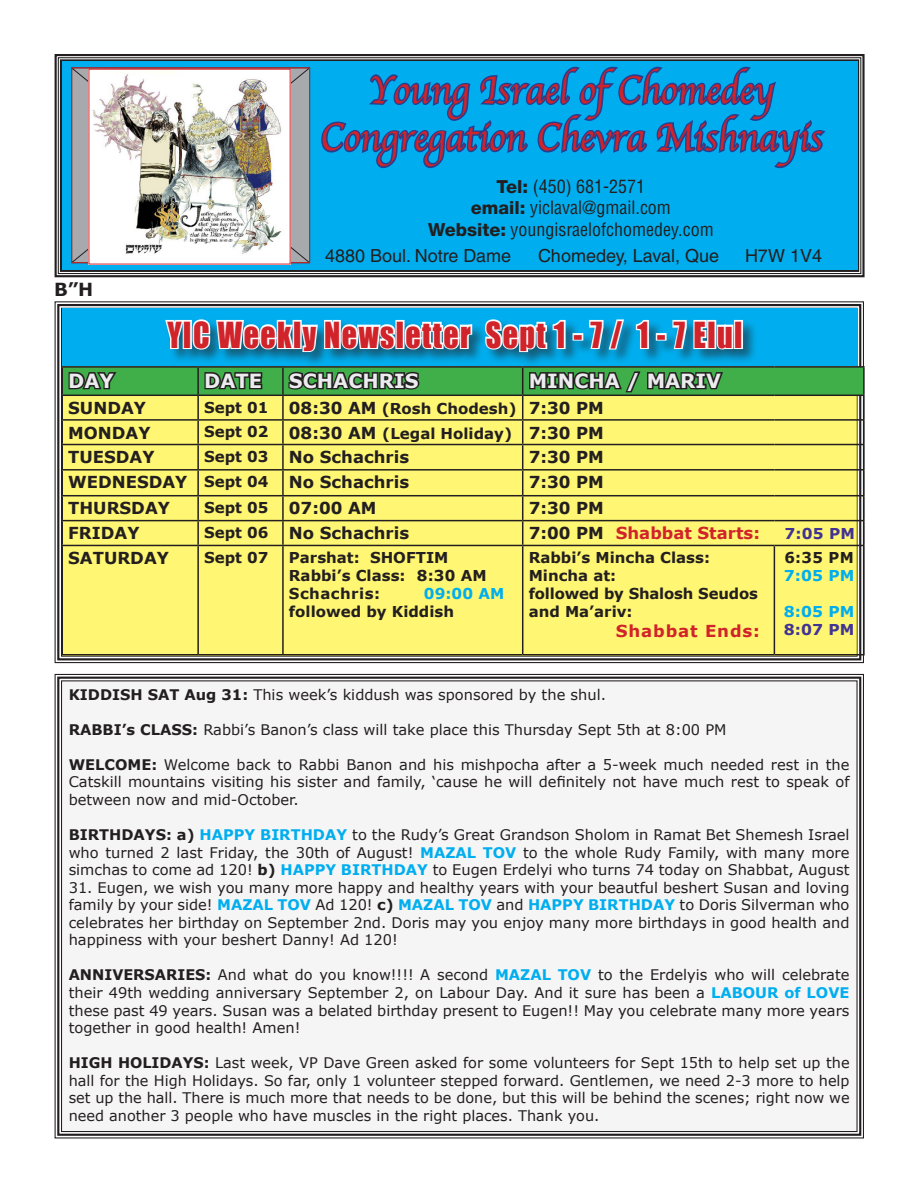
<style>
.page{position:relative;width:918px;height:1188px;background:#fff}
.page>*{position:absolute;margin:0;border:0;box-sizing:border-box;transform-origin:0 0}
.t1{font:40.2px "Apple Chancery";color:#d1232a;scale:.93 1}
.t2{font:33px "Impact";letter-spacing:.05em;color:#d1232a;scale:.91 1}
.t3{font:700 19.5px "Verdana";color:#ececee}
.t4{font:condensed 18px "Helvetica LT Std";color:#231f20}
.t5{font:18px "Helvetica LT Std";color:#231f20}
.t6{font:700 18px "Verdana";color:#231f20}
.t7{font:700 16.5px "Verdana";color:#231f20}
.t8{font:700 16.5px "Verdana";color:#d1232a}
.t9{font:700 16.5px "Verdana";letter-spacing:.05em;color:#d1232a}
.t10{font:700 15px "Verdana";color:#231f20}
.t11{font:700 15px "Verdana";color:#00aeef}
.t12{font:700 15px "Verdana";letter-spacing:.03em;color:#231f20}
.t13{font:700 15px "Verdana";color:#423293}
.t14{font:700 15px "Verdana";color:#423493}
.t15{font:14.7px/17.5px "Verdana";color:#231f20;text-align:justify}
.s1{font-family:"Helvetica Neue LT Std";font-weight:800;font-stretch:normal}
.s2{font-size:16.5px}
.s3{color:#231f20}
.s4{font-weight:700}
.s5{font-weight:700;color:#00aeef}
</style>
<div class="page">
<svg style="left:54px;top:54px;width:811px;height:224px;background:#6a6e71"></svg>
<div style="left:62px;top:62px;width:795px;height:208px;background:#00aeef"></div>
<svg style="left:71px;top:67px;width:239px;height:194px;background:#b0a5a9"></svg>
<div style="left:71px;top:68px;width:239px;height:195px;border:1px solid #d1232a"></div>
<svg style="left:320px;top:54px;width:508px;height:115px"></svg>
<svg style="left:54px;top:301px;width:811px;height:363px"></svg>
<div style="left:62px;top:366px;width:794px;height:290px;background:#fff773"></div>
<div style="left:54px;top:673px;width:810px;height:466px;background:#f6f5f5"></div>
<div style="left:57px;top:677px;width:804px;height:459px;border:2px solid #231f20"></div>
<hr style="left:774px;top:366px;width:91px;height:2px;background:#231f20">
<hr style="left:863px;top:368px;width:2px;height:27px;background:#231f20">
<hr style="left:774px;top:395px;width:91px;height:1px;background:#231f20">
<hr style="left:863px;top:396px;width:2px;height:23px;background:#231f20">
<hr style="left:774px;top:419px;width:91px;height:2px;background:#231f20">
<hr style="left:863px;top:421px;width:2px;height:23px;background:#231f20">
<hr style="left:774px;top:444px;width:91px;height:1px;background:#231f20">
<hr style="left:863px;top:445px;width:2px;height:24px;background:#231f20">
<hr style="left:774px;top:469px;width:91px;height:2px;background:#231f20">
<hr style="left:863px;top:471px;width:2px;height:24px;background:#231f20">
<hr style="left:774px;top:495px;width:91px;height:1px;background:#231f20">
<hr style="left:863px;top:496px;width:2px;height:24px;background:#231f20">
<hr style="left:774px;top:520px;width:91px;height:1px;background:#231f20">
<hr style="left:863px;top:521px;width:2px;height:24px;background:#231f20">
<hr style="left:62px;top:545px;width:136px;height:1px;background:#231f20">
<hr style="left:62px;top:546px;width:1px;height:108px;background:#231f20">
<hr style="left:198px;top:545px;width:85px;height:1px;background:#231f20">
<hr style="left:197px;top:546px;width:2px;height:108px;background:#231f20">
<hr style="left:283px;top:545px;width:240px;height:1px;background:#231f20">
<hr style="left:282px;top:546px;width:2px;height:108px;background:#231f20">
<hr style="left:523px;top:545px;width:251px;height:1px;background:#231f20">
<hr style="left:522px;top:546px;width:1px;height:108px;background:#231f20">
<hr style="left:774px;top:545px;width:91px;height:1px;background:#231f20">
<hr style="left:774px;top:546px;width:1px;height:108px;background:#231f20">
<hr style="left:863px;top:546px;width:2px;height:108px;background:#231f20">
<hr style="left:62px;top:654px;width:136px;height:1px;background:#231f20">
<hr style="left:198px;top:654px;width:85px;height:1px;background:#231f20">
<hr style="left:283px;top:654px;width:240px;height:1px;background:#231f20">
<hr style="left:523px;top:654px;width:251px;height:1px;background:#231f20">
<hr style="left:774px;top:654px;width:91px;height:1px;background:#231f20">
<svg style="left:62px;top:306px;width:802px;height:239px"></svg>
<img style="left:91px;top:71px;width:198px;height:191px">
<p class="t1" style="left:369px;top:58px;width:437px">Young Israel of Chomedey</p>
<p class="t1" style="left:320px;top:105px;width:542px">Congregation Chevra Mishnayis</p>
<p class="t4" style="left:497px;top:175px;width:150px"><span class="s1">Tel:</span> (450) 681-2571</p>
<p class="t4" style="left:471px;top:196px;width:202px"><span class="s1">email:</span> yiclaval@gmail.com</p>
<p class="t4" style="left:428px;top:218px;width:287px"><span class="s1">Website:</span> youngisraelofchomedey.com</p>
<p class="t6" style="left:54px;top:277px;width:41px">B”H</p>
<p class="t5" style="left:325px;top:245px;width:188px">4880 Boul. Notre Dame</p>
<p class="t5" style="left:538px;top:245px;width:183px">Chomedey, Laval, Que</p>
<p class="t5" style="left:745px;top:245px;width:79px">H7W 1V4</p>
<p class="t2" style="left:167px;top:309px;width:633px">YIC Weekly Newsletter Sept 1 - 7 / 1 - 7 Elul</p>
<p class="t3" style="left:68px;top:367px;width:47px">DAY</p>
<p class="t3" style="left:204px;top:367px;width:59px">DATE</p>
<p class="t3" style="left:289px;top:367px;width:131px">SCHACHRIS</p>
<p class="t3" style="left:529px;top:367px;width:194px">MINCHA / MARIV</p>
<p class="t7" style="left:68px;top:396px;width:79px">SUNDAY</p>
<p class="t10" style="left:204px;top:397px;width:66px">Sept 01</p>
<p class="t10" style="left:289px;top:398px;width:229px"><span class="s2">08:30 AM</span> (Rosh Chodesh)</p>
<p class="t7" style="left:529px;top:396px;width:77px">7:30 PM</p>
<p class="t7" style="left:68px;top:421px;width:84px">MONDAY</p>
<p class="t10" style="left:204px;top:421px;width:66px">Sept 02</p>
<p class="t10" style="left:289px;top:422px;width:225px"><span class="s2">08:30 AM</span> (Legal Holiday)</p>
<p class="t7" style="left:529px;top:421px;width:77px">7:30 PM</p>
<p class="t7" style="left:68px;top:445px;width:88px">TUESDAY</p>
<p class="t10" style="left:204px;top:446px;width:66px">Sept 03</p>
<p class="t7" style="left:289px;top:445px;width:122px">No Schachris</p>
<p class="t7" style="left:529px;top:445px;width:77px">7:30 PM</p>
<p class="t7" style="left:68px;top:471px;width:121px">WEDNESDAY</p>
<p class="t10" style="left:204px;top:471px;width:66px">Sept 04</p>
<p class="t7" style="left:289px;top:471px;width:122px">No Schachris</p>
<p class="t7" style="left:529px;top:471px;width:77px">7:30 PM</p>
<p class="t7" style="left:68px;top:497px;width:103px">THURSDAY</p>
<p class="t10" style="left:204px;top:497px;width:66px">Sept 05</p>
<p class="t7" style="left:289px;top:497px;width:89px">07:00 AM</p>
<p class="t7" style="left:529px;top:497px;width:77px">7:30 PM</p>
<p class="t7" style="left:68px;top:522px;width:73px">FRIDAY</p>
<p class="t10" style="left:204px;top:522px;width:66px">Sept 06</p>
<p class="t7" style="left:289px;top:522px;width:122px">No Schachris</p>
<p class="t8" style="left:529px;top:522px;width:233px"><span class="s3">7:00 PM</span> Shabbat Starts:</p>
<p class="t13" style="left:784px;top:523px;width:72px">7:05 PM</p>
<p class="t7" style="left:68px;top:546px;width:102px">SATURDAY</p>
<p class="t10" style="left:204px;top:547px;width:66px">Sept 07</p>
<p class="t10" style="left:289px;top:547px;width:161px">Parshat: SHOFTIM</p>
<p class="t10" style="left:289px;top:565px;width:199px">Rabbi’s Class: 8:30 AM</p>
<p class="t12" style="left:289px;top:583px;width:93px">Schachris:</p>
<p class="t11" style="left:424px;top:583px;width:82px">09:00 AM</p>
<p class="t10" style="left:289px;top:601px;width:167px">followed by Kiddish</p>
<p class="t10" style="left:529px;top:547px;width:183px">Rabbi’s Mincha Class:</p>
<p class="t10" style="left:529px;top:565px;width:89px">Mincha at:</p>
<p class="t10" style="left:529px;top:583px;width:231px">followed by Shalosh Seudos</p>
<p class="t10" style="left:529px;top:601px;width:105px">and Ma’ariv:</p>
<p class="t9" style="left:616px;top:619px;width:146px">Shabbat Ends:</p>
<p class="t10" style="left:784px;top:547px;width:71px">6:35 PM</p>
<p class="t11" style="left:784px;top:565px;width:72px">7:05 PM</p>
<p class="t11" style="left:784px;top:601px;width:72px">8:05 PM</p>
<p class="t14" style="left:784px;top:619px;width:72px">8:07 PM</p>
<p class="t15" style="left:69px;top:685px;width:539px"><span class="s4">KIDDISH SAT Aug 31:</span> This week’s kiddush was sponsored by the shul.</p>
<p class="t15" style="left:69px;top:721px;width:659px"><span class="s4">RABBI’s CLASS:</span> Rabbi’s Banon’s class will take place this Thursday Sept 5th at 8:00 PM</p>
<p class="t15" style="left:69px;top:756px;width:782px"><span class="s4">WELCOME:</span> Welcome back to Rabbi Banon and his mishpocha after a 5-week much needed rest in the Catskill mountains visiting his sister and family, ‘cause he will definitely not have much rest to speak of between now and mid-October.</p>
<p class="t15" style="left:69px;top:826px;width:782px"><span class="s4">BIRTHDAYS: a)</span> <span class="s5">HAPPY BIRTHDAY</span> to the Rudy’s Great Grandson Sholom in Ramat Bet Shemesh Israel who turned 2 last Friday, the 30th of August! <span class="s5">MAZAL TOV</span> to the whole Rudy Family, with many more simchas to come ad 120! <span class="s4">b)</span> <span class="s5">HAPPY BIRTHDAY</span> to Eugen Erdelyi who turns 74 today on Shabbat, August</p>
<p class="t15" style="left:69px;top:878px;width:782px">31. Eugen, we wish you many more happy and healthy years with your beautful beshert Susan and loving family by your side! <span class="s5">MAZAL TOV</span> Ad 120! <span class="s4">c)</span> <span class="s5">MAZAL TOV</span> and <span class="s5">HAPPY BIRTHDAY</span> to Doris Silverman who celebrates her birthday on September 2nd. Doris may you enjoy many more birthdays in good health and happiness with your beshert Danny! Ad 120!</p>
<p class="t15" style="left:69px;top:966px;width:782px"><span class="s4">ANNIVERSARIES:</span> And what do you know!!!! A second <span class="s5">MAZAL TOV</span> to the Erdelyis who will celebrate their 49th wedding anniversary September 2, on Labour Day. And it sure has been a <span class="s5">LABOUR of LOVE </span>these past 49 years. Susan was a belated birthday present to Eugen!! May you celebrate many more years together in good health! Amen!</p>
<p class="t15" style="left:69px;top:1054px;width:782px"><span class="s4">HIGH HOLIDAYS:</span> Last week, VP Dave Green asked for some volunteers for Sept 15th to help set up the hall for the High Holidays. So far, only 1 volunteer stepped forward. Gentlemen, we need 2-3 more to help set up the hall. There is much more that needs to be done, but this will be behind the scenes; right now we need another 3 people who have muscles in the right places. Thank you.</p>
</div>
